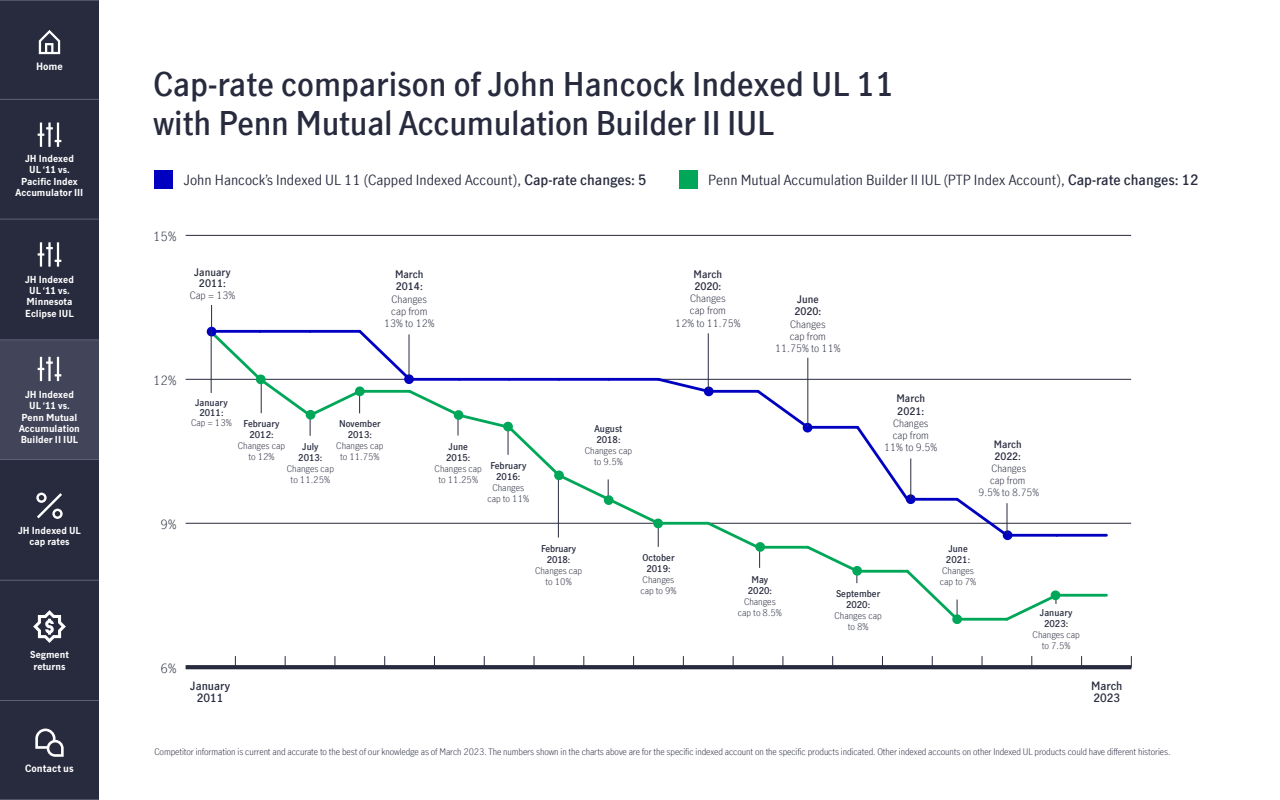
<style>
.page{position:relative;width:1280px;height:800px;background:#fff}
.page>*{position:absolute;margin:0;border:0;box-sizing:border-box;transform-origin:0 0}
.t1{font:600 32px/39px "Manulife JH Sans Optimized";color:#282b3e}
.t2{font:14px "Manulife JH Sans Optimized";color:#282b3e}
.t3{font:300 12.6px "Manulife JH Sans Optimized";color:#282b3e}
.t4{font:600 11.2px/12.6px "Manulife JH Sans Optimized";color:#282b3e}
.t5{font:300 10.2px/12.3px "Manulife JH Sans Optimized";color:#282b3e;text-align:center}
.t6{font:600 10.2px/12.3px "Manulife JH Sans Optimized";color:#282b3e}
.t7{font:300 10px/12px "Manulife JH Sans Optimized";color:#282b3e;text-align:center}
.t8{font:600 10px/12px "Manulife JH Sans Optimized";color:#282b3e}
.t9{font:700 9.9px "Manulife JH Sans Optimized";color:#fff}
.t10{font:700 9.4px/11.3px "Manulife JH Sans Optimized";color:#fff;text-align:center}
.t11{font:300 9.2px/11px "Manulife JH Sans Optimized";color:#282b3e;text-align:center}
.t12{font:600 9.2px/11px "Manulife JH Sans Optimized";color:#282b3e;text-align:center}
.t13{font:600 9.2px/11px "Manulife JH Sans Optimized";letter-spacing:-.02em;color:#282b3e;text-align:center}
.t14{font:300 9px "Manulife JH Sans Optimized";letter-spacing:-.01em;color:#282b3e}
.s1{font-weight:600}
</style>
<div class="page">
<div style="left:0;top:0;width:99px;height:800px;background:#282b3e"></div>
<svg style="left:186px;top:665px;width:945px;height:4px;background:#2c2f42"></svg>
<hr style="left:186px;top:523px;width:945px;height:1px;background:#282b3e">
<hr style="left:186px;top:379px;width:945px;height:1px;background:#282b3e">
<hr style="left:186px;top:235px;width:945px;height:1px;background:#282b3e">
<hr style="left:1057px;top:594px;width:49px;height:3px;background:#00a758">
<hr style="left:1057px;top:534px;width:49px;height:3px;background:#0000c1">
<div style="left:952px;top:614px;width:10px;height:10px;border:3px solid #00a758;border-radius:50%"></div>
<div style="left:0;top:340px;width:99px;height:119px;background:#424559"></div>
<div style="left:154px;top:170px;width:19px;height:19px;background:#0000c1"></div>
<div style="left:679px;top:170px;width:18px;height:19px;background:#00a758"></div>
<svg style="left:207px;top:305px;width:853px;height:318px"></svg>
<hr style="left:0;top:99px;width:99px;height:1px;background:#5e6073">
<hr style="left:0;top:219px;width:99px;height:1px;background:#5e6073">
<hr style="left:0;top:0;width:99px;height:1px;background:#5e6073">
<hr style="left:0;top:340px;width:99px;height:1px;background:#5e6073">
<hr style="left:0;top:580px;width:99px;height:1px;background:#5e6073">
<hr style="left:0;top:700px;width:99px;height:1px;background:#5e6073">
<hr style="left:0;top:799px;width:99px;height:1px;background:#5e6073">
<svg style="left:39px;top:30px;width:21px;height:24px"></svg>
<hr style="left:0;top:459px;width:99px;height:1px;background:#5e6073">
<svg style="left:35px;top:729px;width:29px;height:28px"></svg>
<svg style="left:38px;top:357px;width:23px;height:24px"></svg>
<svg style="left:38px;top:242px;width:23px;height:25px"></svg>
<svg style="left:38px;top:123px;width:23px;height:24px"></svg>
<svg style="left:36px;top:493px;width:27px;height:26px"></svg>
<svg style="left:33px;top:610px;width:33px;height:33px"></svg>
<p class="t9" style="left:36px;top:59px;width:28px">Home</p>
<p class="t10" style="left:16px;top:152px;width:69px">JH Indexed<br>UL ‘11 vs.<br>Pacific Index<br>Accumulator III</p>
<p class="t10" style="left:25px;top:273px;width:50px">JH Indexed<br>UL ‘11 vs.<br>Minnesota<br>Eclipse IUL</p>
<p class="t10" style="left:19px;top:388px;width:62px">JH Indexed<br>UL ‘11 vs.<br>Penn Mutual<br>Accumulation<br>Builder II IUL</p>
<p class="t10" style="left:18px;top:524px;width:64px">JH Indexed UL cap rates</p>
<p class="t10" style="left:30px;top:649px;width:40px">Segment returns</p>
<p class="t9" style="left:25px;top:761px;width:50px">Contact us</p>
<h1 class="t1" style="left:153px;top:63px;width:743px">Cap-rate comparison of John Hancock Indexed UL 11 with Penn Mutual Accumulation Builder II IUL</h1>
<h2 class="t2" style="left:184px;top:170px;width:464px">John Hancock’s Indexed UL 11 (Capped Indexed Account), <span class="s1">Cap-rate changes: 5</span></h2>
<h2 class="t2" style="left:708px;top:170px;width:492px">Penn Mutual Accumulation Builder II IUL (PTP Index Account), <span class="s1">Cap-rate changes: 12</span></h2>
<h3 class="t3" style="left:153px;top:228px;width:25px">15%</h3>
<h3 class="t3" style="left:153px;top:371px;width:25px">12%</h3>
<h3 class="t3" style="left:161px;top:515px;width:17px">9%</h3>
<h3 class="t3" style="left:161px;top:659px;width:17px">6%</h3>
<p class="t6" style="left:194px;top:266px;width:38px;line-height:11.5px;text-align:center">January<br>2011:</p>
<p class="t5" style="left:190px;top:288px;width:47px">Cap = 13%</p>
<p class="t6" style="left:395px;top:268px;width:30px">March<br>2014:</p>
<p class="t5" style="left:384px;top:292px;width:52px">Changes cap from<br>13% to 12%</p>
<p class="t6" style="left:694px;top:267px;width:30px">March<br>2020:</p>
<p class="t5" style="left:675px;top:292px;width:67px">Changes<br>cap from<br>12% to 11.75%</p>
<p class="t6" style="left:794px;top:293px;width:28px">June<br>2020:</p>
<p class="t5" style="left:775px;top:317px;width:67px">Changes<br>cap from<br>11.75% to 11%</p>
<p class="t12" style="left:195px;top:397px;width:34px;line-height:10.3px">January<br>2011:</p>
<p class="t11" style="left:191px;top:417px;width:42px">Cap = 13%</p>
<p class="t12" style="left:244px;top:418px;width:37px">February<br>2012:</p>
<p class="t11" style="left:238px;top:440px;width:49px">Changes cap to 12%</p>
<p class="t12" style="left:339px;top:418px;width:43px">November<br>2013:</p>
<p class="t11" style="left:336px;top:440px;width:49px">Changes cap to 11.75%</p>
<p class="t12" style="left:298px;top:441px;width:26px">July<br>2013:</p>
<p class="t11" style="left:287px;top:463px;width:49px">Changes cap to 11.25%</p>
<p class="t4" style="left:190px;top:679px;width:41px;text-align:center">January<br>2011</p>
<p class="t12" style="left:446px;top:440px;width:26px;text-align:left">June<br>2015:</p>
<p class="t11" style="left:435px;top:462px;width:49px">Changes cap to 11.25%</p>
<p class="t12" style="left:490px;top:460px;width:37px">February<br>2016:</p>
<p class="t11" style="left:487px;top:482px;width:43px">Changes cap to 11%</p>
<p class="t12" style="left:595px;top:423px;width:29px;text-align:left">August<br>2018:</p>
<p class="t11" style="left:585px;top:445px;width:49px">Changes cap to 9.5%</p>
<p class="t13" style="left:541px;top:543px;width:36px">February<br>2018:</p>
<p class="t11" style="left:535px;top:565px;width:49px">Changes cap to 10%</p>
<p class="t12" style="left:642px;top:552px;width:34px">October<br>2019:</p>
<p class="t11" style="left:640px;top:574px;width:38px;text-align:left">Changes cap to 9%</p>
<p class="t12" style="left:748px;top:574px;width:26px">May<br>2020:</p>
<p class="t11" style="left:738px;top:596px;width:46px">Changes cap to 8.5%</p>
<p class="t6" style="left:896px;top:392px;width:30px">March<br>2021:</p>
<p class="t5" style="left:884px;top:417px;width:55px">Changes<br>cap from<br>11% to 9.5%</p>
<p class="t8" style="left:994px;top:438px;width:30px">March<br>2022:</p>
<p class="t7" style="left:979px;top:462px;width:62px">Changes<br>cap from<br>9.5% to 8.75%</p>
<p class="t12" style="left:836px;top:588px;width:46px">September<br>2020:</p>
<p class="t11" style="left:835px;top:610px;width:49px">Changes cap to 8%</p>
<p class="t12" style="left:946px;top:542px;width:26px;text-align:left">June<br>2021:</p>
<p class="t11" style="left:940px;top:564px;width:38px;text-align:left">Changes cap to 7%</p>
<p class="t12" style="left:1040px;top:606px;width:34px">January<br>2023:</p>
<p class="t11" style="left:1033px;top:628px;width:49px">Changes cap to 7.5%</p>
<p class="t4" style="left:1091px;top:679px;width:33px">March<br>2023</p>
<p class="t14" style="left:154px;top:745px;width:1018px">Competitor information is current and accurate to the best of our knowledge as of March 2023. The numbers shown in the charts above are for the specific indexed account on the specific products indicated. Other indexed accounts on other Indexed UL products could have different histories.</p>
</div>
